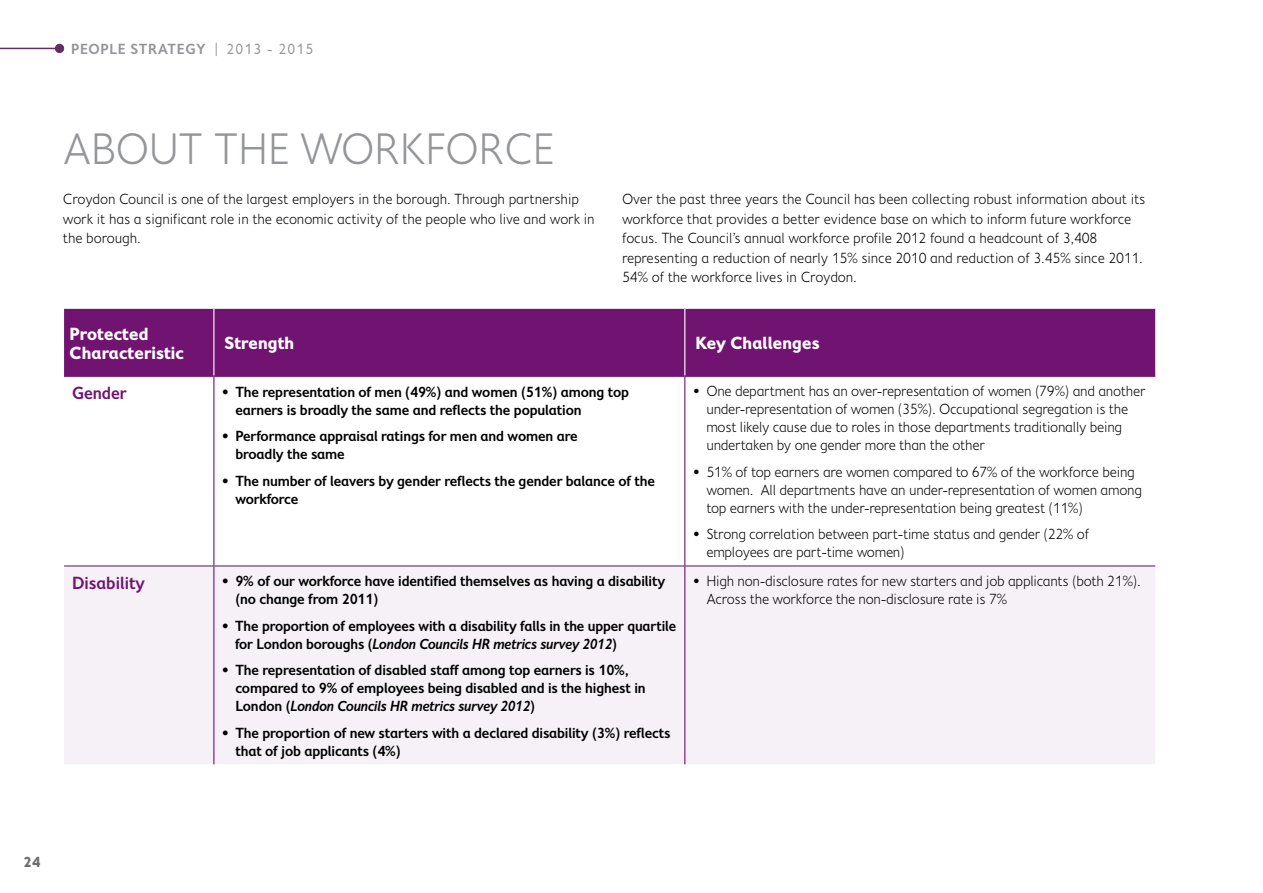
<style>
.page{position:relative;width:1263px;height:893px;background:#fff}
.page>*{position:absolute;margin:0;border:0;box-sizing:border-box;transform-origin:0 0}
.t1{font:300 45px "Fiendstar";color:#939598}
.t2{font:700 18px/19.5px "Fiendstar";letter-spacing:-.01em;color:#fff}
.t3{font:600 18px "Fiendstar";letter-spacing:-.01em;color:#711471}
.t4{font:300 15px/18px "Fiendstar";letter-spacing:-.02em;color:#000}
.t5{font:600 15px/18px "Fiendstar";letter-spacing:-.02em;color:#000}
.t6{font:600 15px "Fiendstar";letter-spacing:.03em;color:#939598}
.t7{font:700 15px "Fiendstar";color:#6d6e71}
.s1{font-weight:400}
.s2{font-style:italic}
</style>
<div class="page">
<hr style="left:0;top:48px;width:60px;height:1px;background:#622e65">
<div style="left:55px;top:44px;width:9px;height:9px;background:#622e65;border-radius:50%"></div>
<div style="left:55px;top:44px;width:9px;height:9px;border:1px solid #622e65;border-radius:50%"></div>
<div style="left:64px;top:309px;width:1091px;height:67px;background:#711471"></div>
<div style="left:64px;top:566px;width:1091px;height:198px;background:#f5f1f7"></div>
<hr style="left:213px;top:309px;width:1px;height:67px;background:#fff">
<hr style="left:684px;top:309px;width:1px;height:67px;background:#fff">
<hr style="left:64px;top:565px;width:149px;height:1px;background:#622e65">
<hr style="left:214px;top:565px;width:470px;height:1px;background:#622e65">
<hr style="left:685px;top:565px;width:470px;height:1px;background:#622e65">
<hr style="left:64px;top:376px;width:150px;height:1px;background:#711471">
<hr style="left:213px;top:377px;width:1px;height:189px;background:#711471">
<hr style="left:214px;top:376px;width:471px;height:1px;background:#711471">
<hr style="left:684px;top:377px;width:1px;height:189px;background:#711471">
<hr style="left:685px;top:376px;width:470px;height:1px;background:#711471">
<hr style="left:213px;top:566px;width:1px;height:198px;background:#711471">
<hr style="left:684px;top:566px;width:1px;height:198px;background:#711471">
<p class="t6" style="left:71px;top:41px;width:243px">People Strategy <span class="s1">| 2013 - 2015</span></p>
<h1 class="t1" style="left:63px;top:124px;width:56px">About</h1>
<h1 class="t1" style="left:214px;top:124px;width:26px">the</h1>
<h1 class="t1" style="left:301px;top:124px;width:34px">wor</h1>
<h1 class="t1" style="left:400px;top:124px;width:51px">kforce</h1>
<p class="t4" style="left:63px;top:189px;width:533px;line-height:19.5px">Croydon Council is one of the largest employers in the borough. Through partnership work it has a significant role in the economic activity of the people who live and work in the borough.</p>
<p class="t4" style="left:622px;top:189px;width:525px;line-height:19.5px">Over the past three years the Council has been collecting robust information about its workforce that provides a better evidence base on which to inform future workforce focus. The Council’s annual workforce profile 2012 found a headcount of 3,408 representing a reduction of nearly 15% since 2010 and reduction of 3.45% since 2011.<br>54% of the workforce lives in Croydon.</p>
<p class="t2" style="left:69px;top:324px;width:116px">Protected<br>Characteristic</p>
<p class="t2" style="left:224px;top:333px;width:72px">Strength</p>
<p class="t2" style="left:695px;top:333px;width:126px">Key Challenges</p>
<p class="t3" style="left:72px;top:383px;width:56px">Gender</p>
<p class="t5" style="left:235px;top:382px;width:395px;text-indent:-13px">• The representation of men (49%) and women (51%) among top earners is broadly the same and reflects the population</p>
<p class="t5" style="left:235px;top:427px;width:344px;text-indent:-13px">• Performance appraisal ratings for men and women are broadly the same</p>
<p class="t5" style="left:235px;top:471px;width:421px;text-indent:-13px">• The number of leavers by gender reflects the gender balance of the workforce</p>
<p class="t4" style="left:706px;top:382px;width:441px;text-indent:-13px">• One department has an over-representation of women (79%) and another under-representation of women (35%). Occupational segregation is the most likely cause due to roles in those departments traditionally being undertaken by one gender more than the other</p>
<p class="t4" style="left:706px;top:463px;width:437px;text-indent:-13px">• 51% of top earners are women compared to 67% of the workforce being women. All departments have an under-representation of women among top earners with the under-representation being greatest (11%)</p>
<p class="t4" style="left:706px;top:525px;width:384px;text-indent:-13px">• Strong correlation between part-time status and gender (22% of employees are part-time women)</p>
<p class="t3" style="left:72px;top:572px;width:75px">Disability</p>
<p class="t5" style="left:235px;top:572px;width:431px;text-indent:-13px">• 9% of our workforce have identified themselves as having a disability (no change from 2011)</p>
<p class="t5" style="left:235px;top:617px;width:443px;text-indent:-13px">• The proportion of employees with a disability falls in the upper quartile for London boroughs (<span class="s2">London Councils HR metrics survey 2012</span>)</p>
<p class="t5" style="left:235px;top:661px;width:412px;text-indent:-13px">• The representation of disabled staff among top earners is 10%, compared to 9% of employees being disabled and is the highest in<br>London (<span class="s2">London Councils HR metrics survey 2012</span>)</p>
<p class="t5" style="left:235px;top:724px;width:437px;text-indent:-13px">• The proportion of new starters with a declared disability (3%) reflects that of job applicants (4%)</p>
<p class="t4" style="left:706px;top:572px;width:436px;text-indent:-13px">• High non-disclosure rates for new starters and job applicants (both 21%).<br>Across the workforce the non-disclosure rate is 7%</p>
<p class="t7" style="left:23px;top:853px;width:18px">24</p>
</div>
